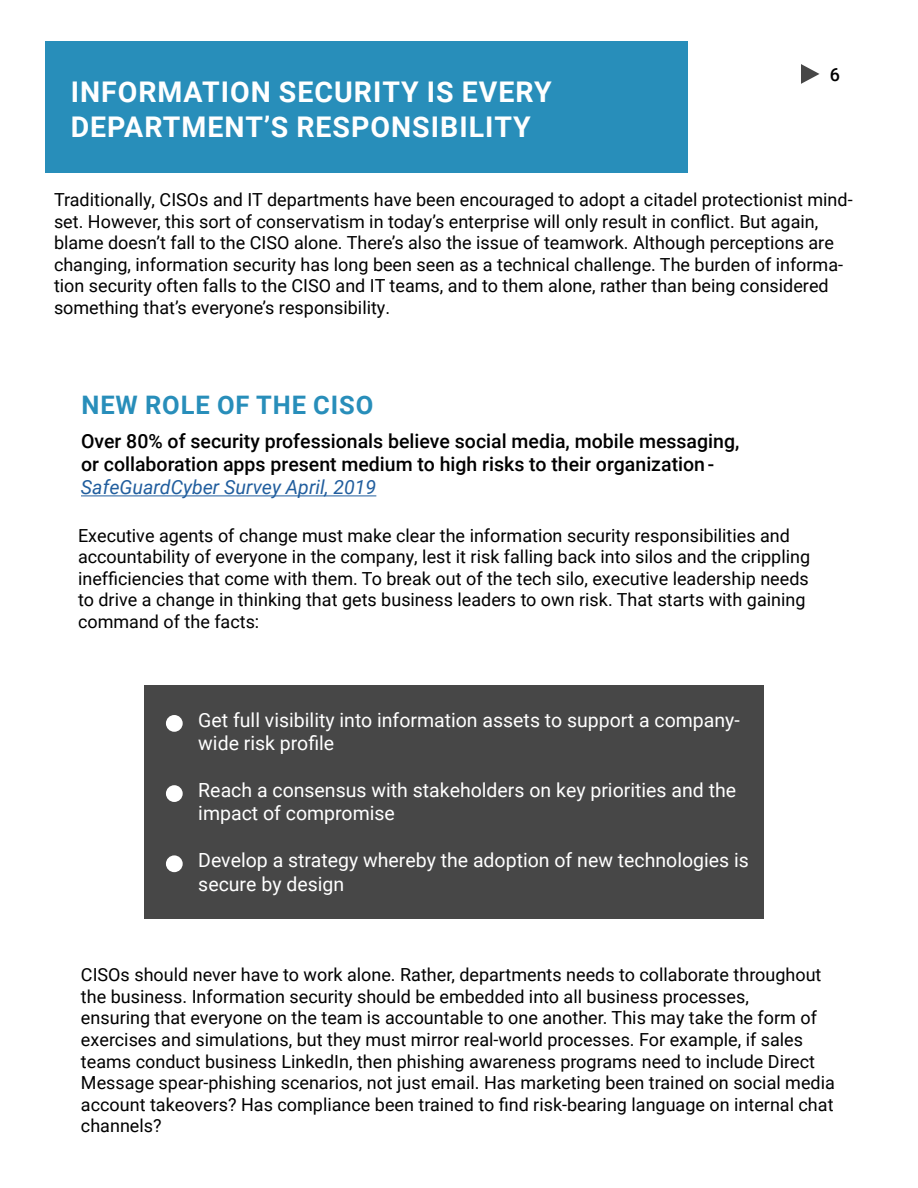
<style>
.page{position:relative;width:918px;height:1188px;background:#fff}
.page>*{position:absolute;margin:0;border:0;box-sizing:border-box;transform-origin:0 0}
.t1{font:700 28.5px/34.2px "Roboto";letter-spacing:.035em;color:#fff}
.t2{font:700 25.5px "Roboto";letter-spacing:.035em;color:#288eba}
.t3{font:19.5px/23.4px "Roboto";color:#fff}
.t4{font:500 19.5px/23.4px "Roboto";color:#000}
.t5{font:italic 19.5px "Roboto";color:#215e9e}
.t6{font:18px/21.6px "Roboto";color:#000}
.t7{font:500 18px "Roboto";color:#000}
</style>
<div class="page">
<svg style="left:801px;top:64px;width:19px;height:20px"></svg>
<div style="left:45px;top:42px;width:643px;height:131px;background:#288eba"></div>
<hr style="left:81px;top:495px;width:295px;height:1px;background:#215e9e">
<div style="left:144px;top:685px;width:620px;height:234px;background:#474747"></div>
<div style="left:166px;top:715px;width:17px;height:17px;background:#fff;border-radius:50%"></div>
<div style="left:166px;top:785px;width:17px;height:17px;background:#fff;border-radius:50%"></div>
<div style="left:166px;top:855px;width:17px;height:17px;background:#fff;border-radius:50%"></div>
<h1 class="t1" style="left:71px;top:74px;width:483px">INFORMATION SECURITY IS EVERY<br>DEPARTMENT’S RESPONSIBILITY</h1>
<p class="t7" style="left:830px;top:62px;width:12px">6</p>
<p class="t6" style="left:54px;top:188px;width:800px">Traditionally, CISOs and IT departments have been encouraged to adopt a citadel protectionist mind&shy;set. However, this sort of conservatism in today’s enterprise will only result in conflict. But again, blame doesn’t fall to the CISO alone. There’s also the issue of teamwork. Although perceptions are changing, information security has long been seen as a technical challenge. The burden of informa&shy;tion security often falls to the CISO and IT teams, and to them alone, rather than being considered something that’s everyone’s responsibility.</p>
<h2 class="t2" style="left:81px;top:387px;width:293px">NEW ROLE OF THE CISO</h2>
<p class="t4" style="left:81px;top:428px;width:660px">Over 80% of security professionals believe social media, mobile messaging, or collaboration apps present medium to high risks to their organization -</p>
<p class="t5" style="left:81px;top:474px;width:297px">SafeGuardCyber Survey April, 2019</p>
<p class="t6" style="left:78px;top:524px;width:734px">Executive agents of change must make clear the information security responsibilities and accountability of everyone in the company, lest it risk falling back into silos and the crippling inefficiencies that come with them. To break out of the tech silo, executive leadership needs to drive a change in thinking that gets business leaders to own risk. That starts with gaining command of the facts:</p>
<p class="t3" style="left:198px;top:707px;width:543px">Get full visibility into information assets to support a company&shy;wide risk profile</p>
<p class="t3" style="left:198px;top:778px;width:539px">Reach a consensus with stakeholders on key priorities and the impact of compromise</p>
<p class="t3" style="left:198px;top:848px;width:552px">Develop a strategy whereby the adoption of new technologies is secure by design</p>
<p class="t6" style="left:81px;top:963px;width:755px">CISOs should never have to work alone. Rather, departments needs to collaborate throughout the business. Information security should be embedded into all business processes,<br>ensuring that everyone on the team is accountable to one another. This may take the form of exercises and simulations, but they must mirror real-world processes. For example, if sales teams conduct business LinkedIn, then phishing awareness programs need to include Direct Message spear-phishing scenarios, not just email. Has marketing been trained on social media account takeovers? Has compliance been trained to find risk-bearing language on internal chat channels?</p>
</div>
